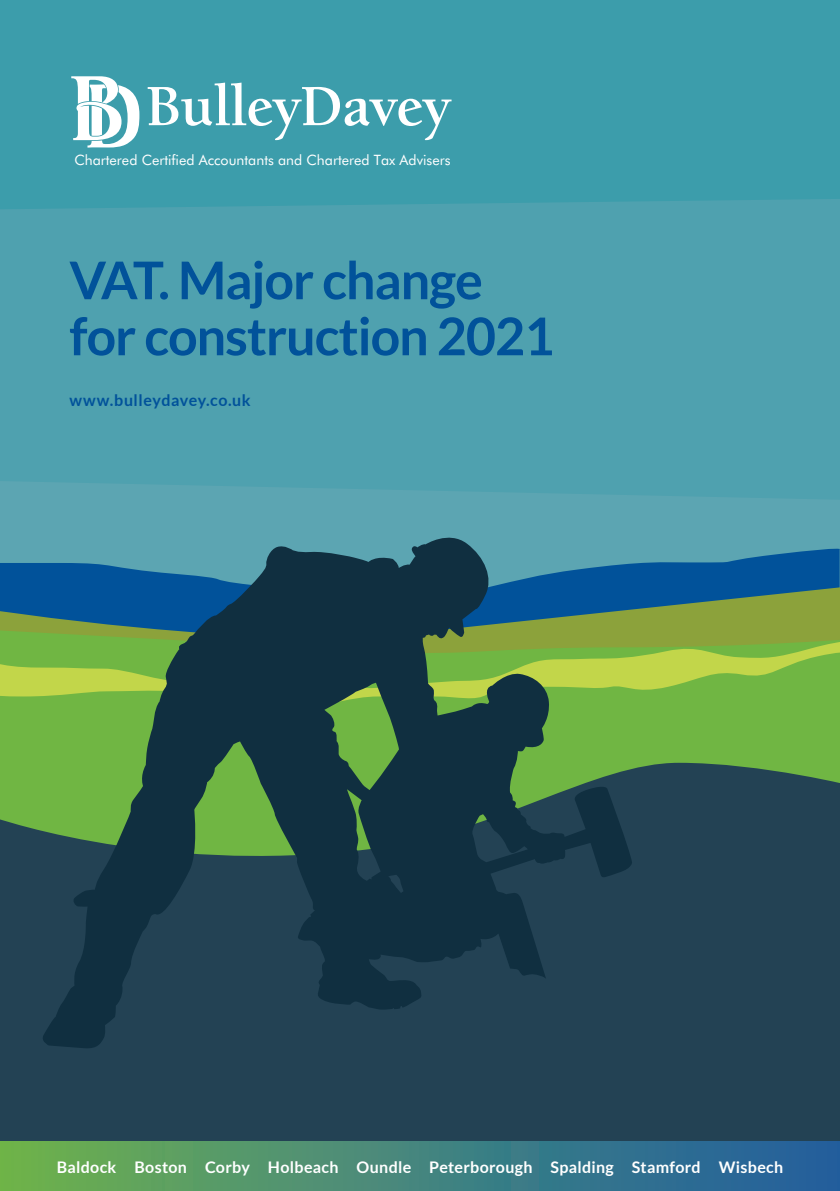
<style>
.page{position:relative;width:840px;height:1191px;background:#fff}
.page>*{position:absolute;margin:0;border:0;box-sizing:border-box;transform-origin:0 0}
.t1{font:700 52px/56px "Lato";letter-spacing:-.02em;color:#01529a}
.t2{font:700 16px "Lato";letter-spacing:.02em;color:#fff}
.t3{font:700 16px "Lato";letter-spacing:.035em;color:#01529a}
.t4{font:14.2px "Futura BT";color:#fff}
</style>
<div class="page">
<div style="left:0;top:0;width:839px;height:199px;background:#3c9dab"></div>
<div style="left:0;top:199px;width:839px;height:282px;background:#4fa1af"></div>
<svg style="left:0;top:481px;width:839px;height:65px;background:#59a4b1"></svg>
<svg style="left:0;top:546px;width:839px;height:39px;background:#1e6da1"></svg>
<svg style="left:0;top:585px;width:839px;height:44px;background:#59845d"></svg>
<svg style="left:0;top:647px;width:839px;height:116px;background:#7fbc44"></svg>
<div style="left:0;top:763px;width:839px;height:378px;background:#234254"></div>
<div style="left:0;top:1141px;width:839px;height:50px;background:linear-gradient(to right,#6db250,#1e5ca4)"></div>
<svg style="left:148px;top:83px;width:303px;height:57px"></svg>
<svg style="left:71px;top:76px;width:68px;height:72px"></svg>
<svg style="left:40px;top:530px;width:592px;height:519px;background:#2e5852"></svg>
<p class="t4" style="left:74px;top:151px;width:377px">Chartered Certified Accountants and Chartered Tax Advisers</p>
<h1 class="t1" style="left:69px;top:251px;width:486px">VAT. Major change for construction 2021</h1>
<p class="t3" style="left:69px;top:391px;width:183px">www.bulleydavey.co.uk</p>
<p class="t2" style="left:57px;top:1157px;width:727px">Baldock Boston Corby Holbeach Oundle Peterborough Spalding Stamford Wisbech</p>
</div>
